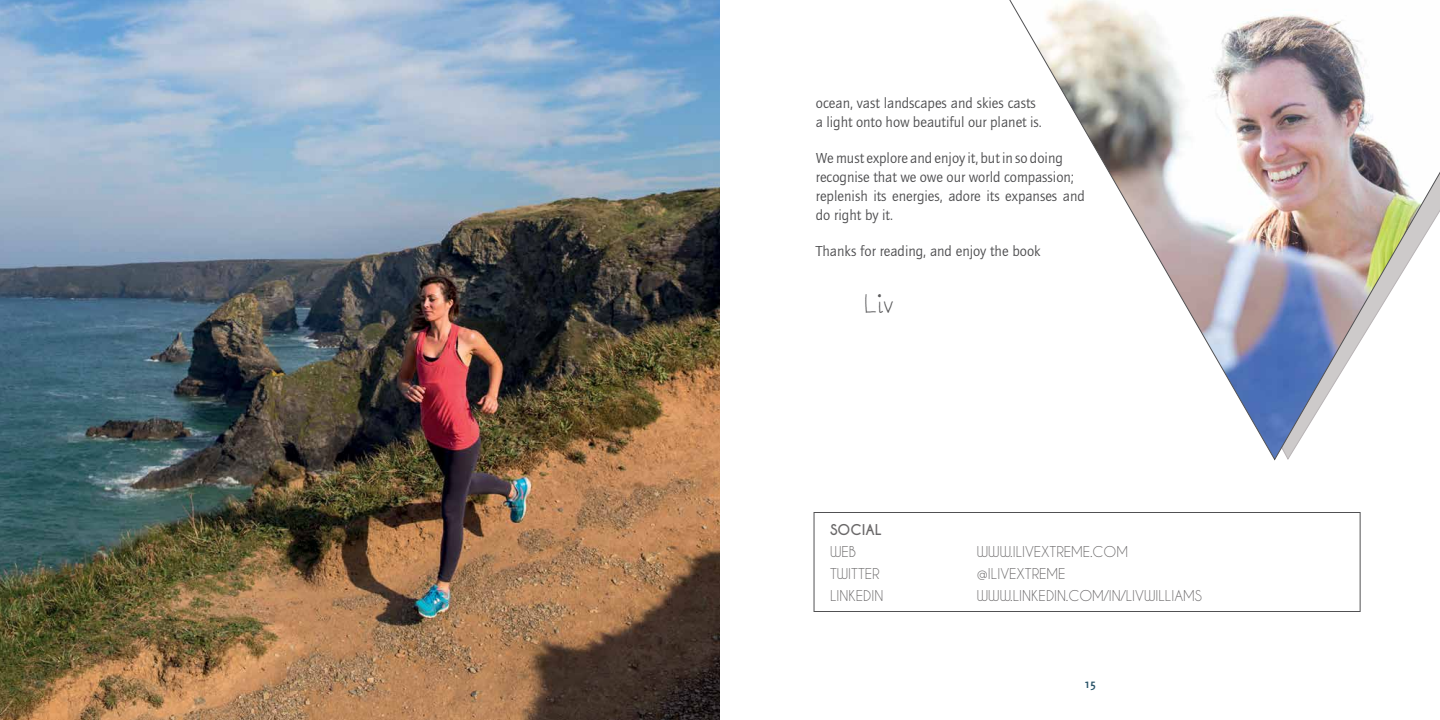
<style>
.page{position:relative;width:1440px;height:720px;background:#fff}
.page>*{position:absolute;margin:0;border:0;box-sizing:border-box;transform-origin:0 0}
.t1{font:23px "Ammys Handwriting";color:#515153}
.t2{font:15px/19px "Quay Sans EF";color:#4d4d4f}
.t3{font:14px "Caviar Dreams";color:#6a6869}
.t4{font:700 14px "Caviar Dreams";color:#6a6869}
.t5{font:700 13px "Delicious";color:#295368}
</style>
<div class="page">
<img style="left:0;top:0;width:720px;height:720px">
<div style="left:814px;top:512px;width:547px;height:100px;border:1px solid #515153"></div>
<img style="left:1009px;top:0;width:431px;height:461px">
<p class="t2" style="left:816px;top:93px;width:228px">ocean, vast landscapes and skies casts a light onto how beautiful our planet is.</p>
<p class="t2" style="left:816px;top:148px;width:271px">We must explore and enjoy it, but in so doing recognise that we owe our world compassion; replenish its energies, adore its expanses and do right by it.</p>
<p class="t2" style="left:816px;top:241px;width:226px">Thanks for reading, and enjoy the book</p>
<h1 class="t1" style="left:866px;top:288px;width:31px">Liv</h1>
<p class="t4" style="left:830px;top:521px;width:53px">SOCIAL</p>
<p class="t3" style="left:830px;top:543px;width:28px">WEB</p>
<p class="t3" style="left:977px;top:543px;width:153px">WWW.ILIVEXTREME.COM</p>
<p class="t3" style="left:830px;top:565px;width:51px">TWITTER</p>
<p class="t3" style="left:977px;top:565px;width:90px">@ILIVEXTREME</p>
<p class="t3" style="left:830px;top:587px;width:55px">LINKEDIN</p>
<p class="t3" style="left:977px;top:587px;width:227px">WWW.LINKEDIN.COM/IN/LIVWILLIAMS</p>
<p class="t5" style="left:1084px;top:676px;width:13px">15</p>
</div>
